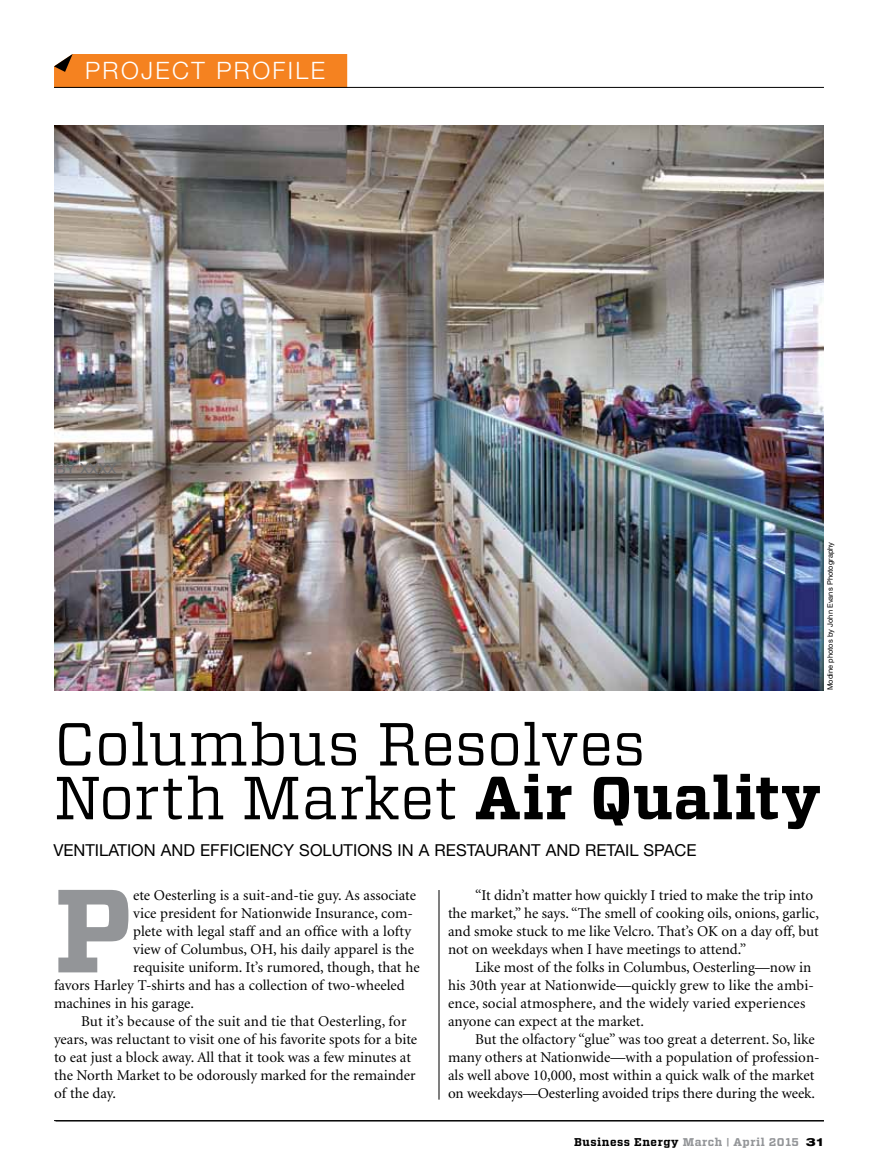
<style>
.page{position:relative;width:878px;height:1175px;background:#fff}
.page>*{position:absolute;margin:0;border:0;box-sizing:border-box;transform-origin:0 0}
.t1{font:700 117.9px "Vitesse";color:#939598}
.t2{font:60.6px/53.7px "Vitesse";color:#000}
.t3{font:300 24px "Helvetica Neue";letter-spacing:.1em;color:#fff}
.t4{font:16.5px "Helvetica Neue";color:#000}
.t5{font:15px/18px "Minion";color:#000}
.t6{font:15px "Helvetica Neue";color:#6d6e71}
.t7{font:700 11.25px "Vitesse";letter-spacing:.05em;color:#000}
.t8{font:7.5px "Helvetica Neue";color:#000}
.s1{font-weight:700}
.s2{color:#939598}
.s3{font-size:9px;color:#939598}
.s4{font-family:"Helvetica Neue";font-weight:800;font-stretch:expanded}
</style>
<div class="page">
<hr style="left:54px;top:1120px;width:770px;height:1px;background:#000">
<img style="left:54px;top:126px;width:769px;height:564px">
<hr style="left:438px;top:890px;width:1px;height:209px;background:#000">
<div style="left:54px;top:54px;width:293px;height:33px;background:#f58220"></div>
<hr style="left:54px;top:87px;width:770px;height:1px;background:#000">
<h3 class="t3" style="left:85px;top:56px;width:241px">PROJECT PROFILE</h3>
<p class="t6" style="left:56px;top:460px;width:63px">BY XXXX</p>
<p class="t8" style="left:825px;top:690px;width:150px;rotate:-90deg">MODINE PHOTOS BY JOHN EVANS PHOTOGRAPHY</p>
<h2 class="t2" style="left:54px;top:716px;width:768px">Columbus Resolves<br>North Market <span class="s1">Air Quality</span></h2>
<p class="t4" style="left:53px;top:840px;width:642px">VENTILATION AND EFFICIENCY SOLUTIONS IN A RESTAURANT AND RETAIL SPACE</p>
<h1 class="t1" style="left:54px;top:852px;width:80px">P</h1>
<p class="t5" style="left:133px;top:887px;width:284px">ete Oesterling is a suit-and-tie guy. As associate</p>
<p class="t5" style="left:133px;top:905px;width:281px">vice president for Nationwide Insurance, com-</p>
<p class="t5" style="left:133px;top:923px;width:279px">plete with legal staff and an office with a lofty</p>
<p class="t5" style="left:133px;top:941px;width:282px">view of Columbus, OH, his daily apparel is the</p>
<p class="t5" style="left:133px;top:959px;width:288px">requisite uniform. It’s rumored, though, that he</p>
<p class="t5" style="left:54px;top:977px;width:352px">favors Harley T-shirts and has a collection of two-wheeled</p>
<p class="t5" style="left:54px;top:995px;width:142px">machines in his garage.</p>
<p class="t5" style="left:81px;top:1013px;width:327px">But it’s because of the suit and tie that Oesterling, for</p>
<p class="t5" style="left:54px;top:1031px;width:364px">years, was reluctant to visit one of his favorite spots for a bite</p>
<p class="t5" style="left:54px;top:1049px;width:358px">to eat just a block away. All that it took was a few minutes at</p>
<p class="t5" style="left:54px;top:1067px;width:363px">the North Market to be odorously marked for the remainder</p>
<p class="t5" style="left:54px;top:1085px;width:63px">of the day.</p>
<p class="t5" style="left:448px;top:887px;width:372px;text-indent:27px">“It didn’t matter how quickly I tried to make the trip into the market,” he says. “The smell of cooking oils, onions, garlic, and smoke stuck to me like Velcro. That’s OK on a day off, but not on weekdays when I have meetings to attend.”</p>
<p class="t5" style="left:448px;top:959px;width:367px;text-indent:27px">Like most of the folks in Columbus, Oesterling—now in his 30th year at Nationwide—quickly grew to like the ambi&shy;ence, social atmosphere, and the widely varied experiences anyone can expect at the market.</p>
<p class="t5" style="left:448px;top:1031px;width:373px;text-indent:27px">But the olfactory “glue” was too great a deterrent. So, like many others at Nationwide—with a population of profession&shy;als well above 10,000, most within a quick walk of the market on weekdays—Oesterling avoided trips there during the week.</p>
<p class="t7" style="left:574px;top:1134px;width:251px">Business Energy <span class="s2">March</span> <span class="s3">|</span> <span class="s2">April 2015</span> <span class="s4">31</span></p>
</div>
